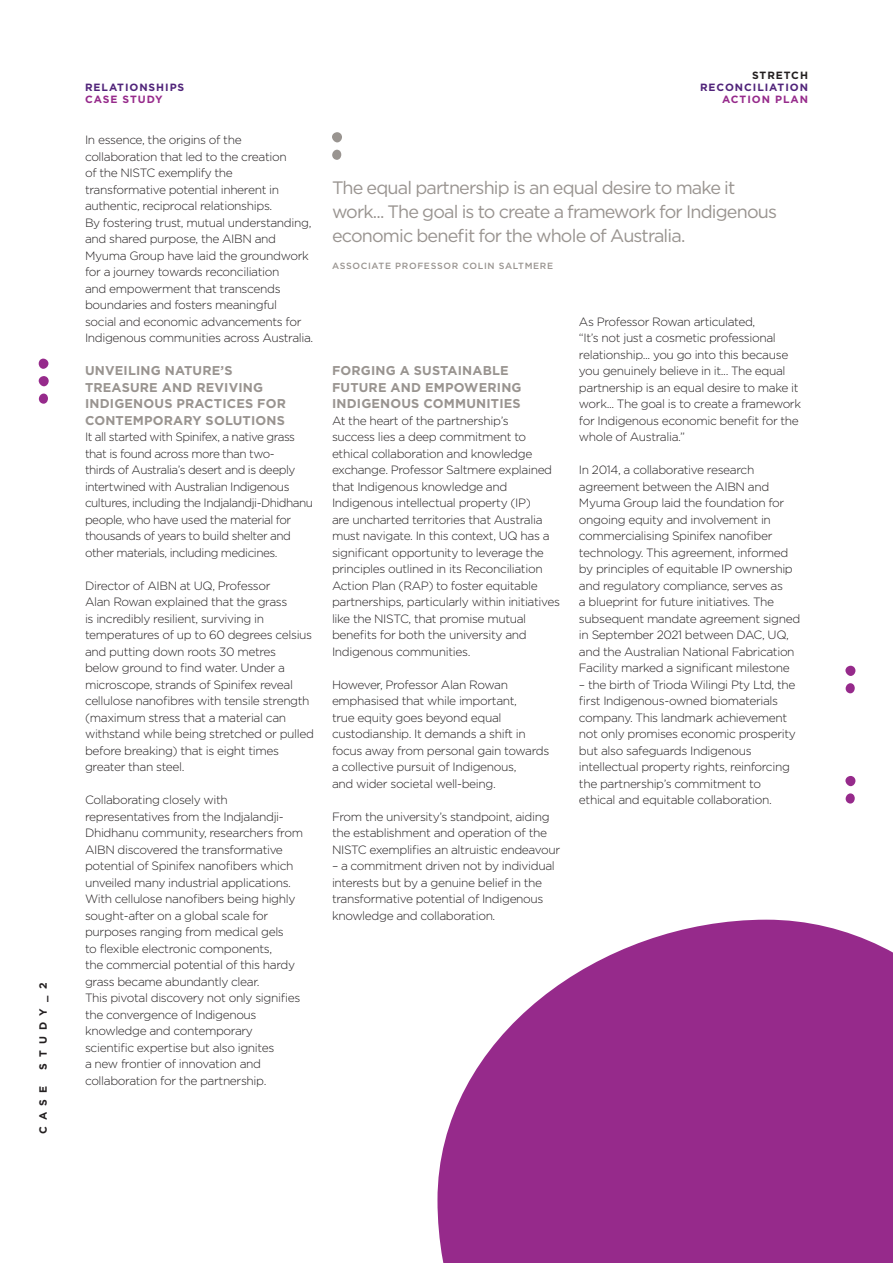
<style>
.page{position:relative;width:893px;height:1263px;background:#fff}
.page>*{position:absolute;margin:0;border:0;box-sizing:border-box;transform-origin:0 0}
.UQ_RAP_Quote{font:18px/24px "Gotham";letter-spacing:-.045em;color:#999490}
.UQ_RAP_X_Head{font:700 12.75px/16.5px "Gotham";letter-spacing:.015em;color:#999490}
.UQ_RAP_Body_Copy{font:300 12px/16.5px "Gotham";letter-spacing:-.03em;color:#231f20}
.UQ_RAP_Slug_01_Right{font:700 10.5px/12px "Gotham";letter-spacing:.09em;color:#51247a}
.t1{font:700 10.5px "Gotham";letter-spacing:.535em;color:#231f20}
.t2{font:700 10.5px "Gotham";letter-spacing:.09em;color:#962a8b}
.t3{font:700 10.5px "Gotham";letter-spacing:.09em;color:#231f20}
.UQ_RAP_Quote_name{font:500 9px "Gotham";letter-spacing:.075em;color:#999490}
.s1{color:#962a8b}
</style>
<div class="page">
<div style="left:845px;top:776px;width:10px;height:10px;background:#962a8b;border-radius:50%"></div>
<div style="left:846px;top:793px;width:9px;height:10px;background:#962a8b;border-radius:50%"></div>
<div style="left:845px;top:666px;width:10px;height:10px;background:#962a8b;border-radius:50%"></div>
<div style="left:846px;top:683px;width:9px;height:10px;background:#962a8b;border-radius:50%"></div>
<div style="left:39px;top:359px;width:9px;height:10px;background:#962a8b;border-radius:50%"></div>
<div style="left:39px;top:376px;width:10px;height:10px;background:#962a8b;border-radius:50%"></div>
<div style="left:39px;top:394px;width:9px;height:10px;background:#962a8b;border-radius:50%"></div>
<svg style="left:437px;top:920px;width:456px;height:343px;fill:#962a8b"></svg>
<div style="left:332px;top:132px;width:10px;height:10px;background:#999490;border-radius:50%"></div>
<div style="left:332px;top:150px;width:9px;height:10px;background:#999490;border-radius:50%"></div>
<p class="t1" style="left:36px;top:1070px;width:88px;rotate:-90deg">STUDY_2</p>
<p class="t1" style="left:36px;top:1134px;width:50px;rotate:-90deg">CASE</p>
<p class="UQ_RAP_Slug_01_Right" style="left:85px;top:82px;width:101px">RELATIONSHIPS<br><span class="s1">CASE STUDY</span></p>
<p class="UQ_RAP_Body_Copy" style="left:85px;top:131px;width:230px">In essence, the origins of the collaboration that led to the creation<br>of the NISTC exemplify the transformative potential inherent in authentic, reciprocal relationships.<br>By fostering trust, mutual understanding, and shared purpose, the AIBN and Myuma Group have laid the groundwork for a journey towards reconciliation<br>and empowerment that transcends boundaries and fosters meaningful<br>social and economic advancements for Indigenous communities across Australia.</p>
<p class="UQ_RAP_X_Head" style="left:85px;top:362px;width:203px">UNVEILING NATURE’S<br>TREASURE AND REVIVING<br>INDIGENOUS PRACTICES FOR<br>CONTEMPORARY SOLUTIONS</p>
<p class="UQ_RAP_Body_Copy" style="left:85px;top:428px;width:230px">It all started with Spinifex, a native grass that is found across more than two-<br>thirds of Australia’s desert and is deeply intertwined with Australian Indigenous cultures, including the Indjalandji-Dhidhanu people, who have used the material for thousands of years to build shelter and other materials, including medicines.</p>
<p class="UQ_RAP_Body_Copy" style="left:85px;top:577px;width:230px">Director of AIBN at UQ, Professor<br>Alan Rowan explained that the grass<br>is incredibly resilient, surviving in temperatures of up to 60 degrees celsius and putting down roots 30 metres<br>below ground to find water. Under a microscope, strands of Spinifex reveal cellulose nanofibres with tensile strength (maximum stress that a material can withstand while being stretched or pulled before breaking) that is eight times greater than steel.</p>
<p class="UQ_RAP_Body_Copy" style="left:85px;top:791px;width:220px">Collaborating closely with representatives from the Indjalandji-Dhidhanu community, researchers from AIBN discovered the transformative potential of Spinifex nanofibers which unveiled many industrial applications.<br>With cellulose nanofibers being highly sought-after on a global scale for purposes ranging from medical gels<br>to flexible electronic components,<br>the commercial potential of this hardy grass became abundantly clear.<br>This pivotal discovery not only signifies the convergence of Indigenous knowledge and contemporary scientific expertise but also ignites<br>a new frontier of innovation and collaboration for the partnership.</p>
<p class="t3" style="left:752px;top:69px;width:57px">STRETCH</p>
<p class="UQ_RAP_Slug_01_Right" style="left:700px;top:82px;width:109px">RECONCILIATION</p>
<p class="t2" style="left:722px;top:93px;width:87px">ACTION PLAN</p>
<p class="UQ_RAP_Quote" style="left:332px;top:176px;width:447px">The equal partnership is an equal desire to make it work... The goal is to create a framework for Indigenous economic benefit for the whole of Australia.</p>
<p class="UQ_RAP_Quote_name" style="left:332px;top:259px;width:223px">ASSOCIATE PROFESSOR COLIN SALTMERE</p>
<p class="UQ_RAP_X_Head" style="left:332px;top:362px;width:191px">FORGING A SUSTAINABLE<br>FUTURE AND EMPOWERING<br>INDIGENOUS COMMUNITIES</p>
<p class="UQ_RAP_Body_Copy" style="left:332px;top:412px;width:229px">At the heart of the partnership’s<br>success lies a deep commitment to ethical collaboration and knowledge exchange. Professor Saltmere explained that Indigenous knowledge and Indigenous intellectual property (IP)<br>are uncharted territories that Australia must navigate. In this context, UQ has a significant opportunity to leverage the principles outlined in its Reconciliation Action Plan (RAP) to foster equitable partnerships, particularly within initiatives like the NISTC, that promise mutual benefits for both the university and Indigenous communities.</p>
<p class="UQ_RAP_Body_Copy" style="left:332px;top:676px;width:219px">However, Professor Alan Rowan emphasised that while important,<br>true equity goes beyond equal custodianship. It demands a shift in focus away from personal gain towards a collective pursuit of Indigenous,<br>and wider societal well-being.</p>
<p class="UQ_RAP_Body_Copy" style="left:332px;top:808px;width:230px">From the university’s standpoint, aiding the establishment and operation of the<br>NISTC exemplifies an altruistic endeavour</p>
<p class="UQ_RAP_Body_Copy" style="left:332px;top:857px;width:224px">– a commitment driven not by individual interests but by a genuine belief in the transformative potential of Indigenous knowledge and collaboration.</p>
<p class="UQ_RAP_Body_Copy" style="left:579px;top:313px;width:224px">As Professor Rowan articulated,<br>“It’s not just a cosmetic professional relationship... you go into this because you genuinely believe in it... The equal partnership is an equal desire to make it work... The goal is to create a framework for Indigenous economic benefit for the whole of Australia.”</p>
<p class="UQ_RAP_Body_Copy" style="left:579px;top:461px;width:223px">In 2014, a collaborative research agreement between the AIBN and Myuma Group laid the foundation for ongoing equity and involvement in commercialising Spinifex nanofiber technology. This agreement, informed by principles of equitable IP ownership and regulatory compliance, serves as<br>a blueprint for future initiatives. The subsequent mandate agreement signed in September 2021 between DAC, UQ, and the Australian National Fabrication Facility marked a significant milestone</p>
<p class="UQ_RAP_Body_Copy" style="left:579px;top:676px;width:218px">– the birth of Trioda Wilingi Pty Ltd, the first Indigenous-owned biomaterials company. This landmark achievement not only promises economic prosperity but also safeguards Indigenous intellectual property rights, reinforcing the partnership’s commitment to ethical and equitable collaboration.</p>
</div>
